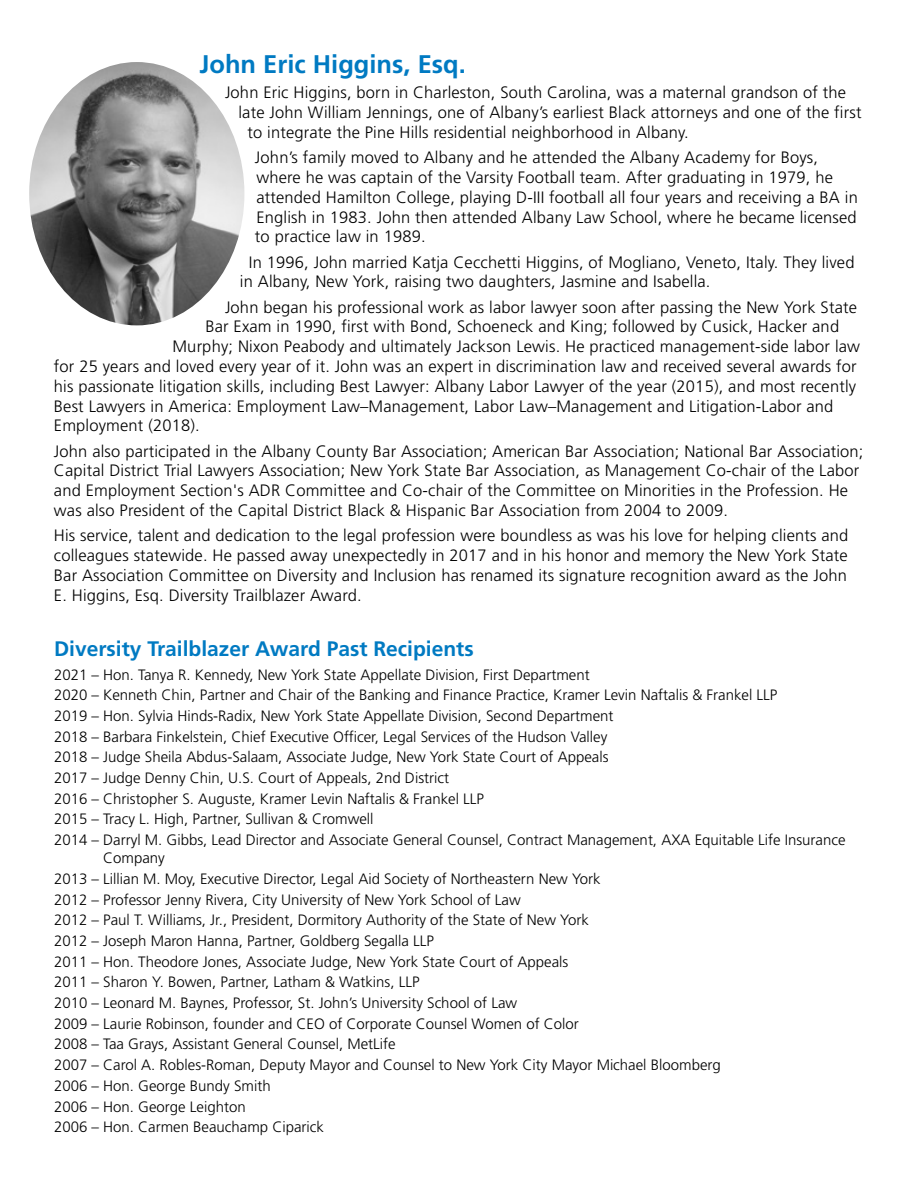
<style>
.page{position:relative;width:918px;height:1188px;background:#fff}
.page>*{position:absolute;margin:0;border:0;box-sizing:border-box;transform-origin:0 0}
.t1{font:700 25.5px "Frutiger";color:#007ac2}
.t2{font:700 21px "Frutiger";color:#007ac2}
.t3{font:300 16.5px/19.8px "Frutiger";letter-spacing:.01em;color:#000}
.t4{font:300 15px/20.7px "Frutiger";color:#000}
</style>
<div class="page">
<img style="left:29px;top:62px;width:215px;height:263px">
<h1 class="t1" style="left:200px;top:49px;width:268px">John Eric Higgins, Esq.</h1>
<p class="t3" style="left:225px;top:83px;width:623px">John Eric Higgins, born in Charleston, South Carolina, was a maternal grandson of the</p>
<p class="t3" style="left:238px;top:103px;width:625px">late John William Jennings, one of Albany’s earliest Black attorneys and one of the first</p>
<p class="t3" style="left:247px;top:123px;width:443px">to integrate the Pine Hills residential neighborhood in Albany.</p>
<p class="t3" style="left:255px;top:148px;width:604px">John’s family moved to Albany and he attended the Albany Academy for Boys, where he was captain of the Varsity Football team. After graduating in 1979, he attended Hamilton College, playing D-III football all four years and receiving a BA in English in 1983. John then attended Albany Law School, where he became licensed to practice law in 1989.</p>
<p class="t3" style="left:240px;top:252px;width:616px;text-indent:9px">In 1996, John married Katja Cecchetti Higgins, of Mogliano, Veneto, Italy. They lived in Albany, New York, raising two daughters, Jasmine and Isabella.</p>
<p class="t3" style="left:225px;top:297px;width:634px">John began his professional work as labor lawyer soon after passing the New York State</p>
<p class="t3" style="left:205px;top:317px;width:635px">Bar Exam in 1990, first with Bond, Schoeneck and King; followed by Cusick, Hacker and</p>
<p class="t3" style="left:172px;top:337px;width:689px">Murphy; Nixon Peabody and ultimately Jackson Lewis. He practiced management-side labor law</p>
<p class="t3" style="left:54px;top:357px;width:804px">for 25 years and loved every year of it. John was an expert in discrimination law and received several awards for</p>
<p class="t3" style="left:54px;top:376px;width:804px">his passionate litigation skills, including Best Lawyer: Albany Labor Lawyer of the year (2015), and most recently</p>
<p class="t3" style="left:54px;top:396px;width:781px">Best Lawyers in America: Employment Law–Management, Labor Law–Management and Litigation-Labor and</p>
<p class="t3" style="left:54px;top:416px;width:147px">Employment (2018).</p>
<p class="t3" style="left:54px;top:441px;width:811px">John also participated in the Albany County Bar Association; American Bar Association; National Bar Association; Capital District Trial Lawyers Association; New York State Bar Association, as Management Co-chair of the Labor and Employment Section's ADR Committee and Co-chair of the Committee on Minorities in the Profession. He was also President of the Capital District Black &amp; Hispanic Bar Association from 2004 to 2009.</p>
<p class="t3" style="left:54px;top:526px;width:796px;text-align:justify">His service, talent and dedication to the legal profession were boundless as was his love for helping clients and colleagues statewide. He passed away unexpectedly in 2017 and in his honor and memory the New York State Bar Association Committee on Diversity and Inclusion has renamed its signature recognition award as the John E. Higgins, Esq. Diversity Trailblazer Award.</p>
<p class="t2" style="left:54px;top:637px;width:421px">Diversity Trailblazer Award Past Recipients</p>
<p class="t4" style="left:54px;top:664px;width:793px">2021 – Hon. Tanya R. Kennedy, New York State Appellate Division, First Department<br>2020 – Kenneth Chin, Partner and Chair of the Banking and Finance Practice, Kramer Levin Naftalis &amp; Frankel LLP<br>2019 – Hon. Sylvia Hinds-Radix, New York State Appellate Division, Second Department<br>2018 – Barbara Finkelstein, Chief Executive Officer, Legal Services of the Hudson Valley<br>2018 – Judge Sheila Abdus-Salaam, Associate Judge, New York State Court of Appeals<br>2017 – Judge Denny Chin, U.S. Court of Appeals, 2nd District<br>2016 – Christopher S. Auguste, Kramer Levin Naftalis &amp; Frankel LLP<br>2015 – Tracy L. High, Partner, Sullivan &amp; Cromwell<br>2014 – Darryl M. Gibbs, Lead Director and Associate General Counsel, Contract Management, AXA Equitable Life Insurance</p>
<p class="t4" style="left:54px;top:848px;width:668px;text-indent:49px">Company<br>2013 – Lillian M. Moy, Executive Director, Legal Aid Society of Northeastern New York<br>2012 – Professor Jenny Rivera, City University of New York School of Law<br>2012 – Paul T. Williams, Jr., President, Dormitory Authority of the State of New York<br>2012 – Joseph Maron Hanna, Partner, Goldberg Segalla LLP<br>2011 – Hon. Theodore Jones, Associate Judge, New York State Court of Appeals<br>2011 – Sharon Y. Bowen, Partner, Latham &amp; Watkins, LLP<br>2010 – Leonard M. Baynes, Professor, St. John’s University School of Law<br>2009 – Laurie Robinson, founder and CEO of Corporate Counsel Women of Color<br>2008 – Taa Grays, Assistant General Counsel, MetLife<br>2007 – Carol A. Robles-Roman, Deputy Mayor and Counsel to New York City Mayor Michael Bloomberg 2006 – Hon. George Bundy Smith<br>2006 – Hon. George Leighton<br>2006 – Hon. Carmen Beauchamp Ciparick</p>
</div>
